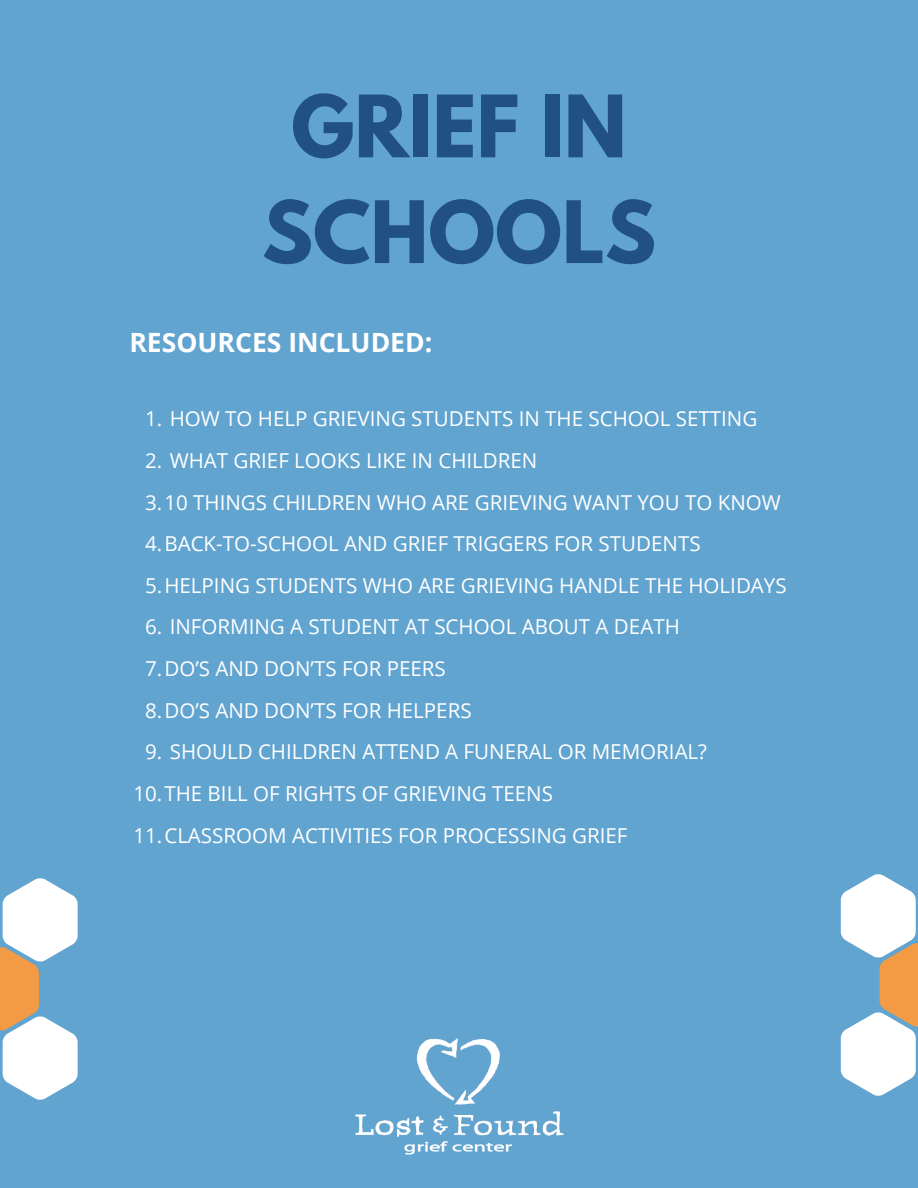
<style>
.page{position:relative;width:918px;height:1188px;background:#61a4d0}
.page>*{position:absolute;margin:0;border:0;box-sizing:border-box;transform-origin:0 0}
.t1{font:700 76.2px/105.8px "League Spartan";color:#215085;text-align:center}
.t2{font:700 26.55px "Open Sans";color:#fff}
.t3{font:20.55px "Open Sans";color:#fff}
</style>
<div class="page">
<img style="left:355px;top:1038px;width:208px;height:116px">
<svg style="left:841px;top:874px;width:77px;height:222px"></svg>
<svg style="left:0;top:878px;width:78px;height:222px"></svg>
<p class="t1" style="left:262px;top:83px;width:396px">GRIEF IN<br>SCHOOLS</p>
<p class="t2" style="left:129px;top:324px;width:304px">RESOURCES INCLUDED:</p>
<p class="t3" style="left:145px;top:404px;width:614px">1. HOW TO HELP GRIEVING STUDENTS IN THE SCHOOL SETTING</p>
<p class="t3" style="left:145px;top:446px;width:394px">2. WHAT GRIEF LOOKS LIKE IN CHILDREN</p>
<p class="t3" style="left:145px;top:488px;width:637px">3.10 THINGS CHILDREN WHO ARE GRIEVING WANT YOU TO KNOW</p>
<p class="t3" style="left:145px;top:529px;width:557px">4.BACK-TO-SCHOOL AND GRIEF TRIGGERS FOR STUDENTS</p>
<p class="t3" style="left:145px;top:571px;width:643px">5.HELPING STUDENTS WHO ARE GRIEVING HANDLE THE HOLIDAYS</p>
<p class="t3" style="left:145px;top:612px;width:536px">6. INFORMING A STUDENT AT SCHOOL ABOUT A DEATH</p>
<p class="t3" style="left:145px;top:654px;width:302px">7.DO’S AND DON’TS FOR PEERS</p>
<p class="t3" style="left:145px;top:696px;width:328px">8.DO’S AND DON’TS FOR HELPERS</p>
<p class="t3" style="left:145px;top:737px;width:563px">9. SHOULD CHILDREN ATTEND A FUNERAL OR MEMORIAL?</p>
<p class="t3" style="left:133px;top:779px;width:421px">10.THE BILL OF RIGHTS OF GRIEVING TEENS</p>
<p class="t3" style="left:133px;top:821px;width:496px">11.CLASSROOM ACTIVITIES FOR PROCESSING GRIEF</p>
</div>
